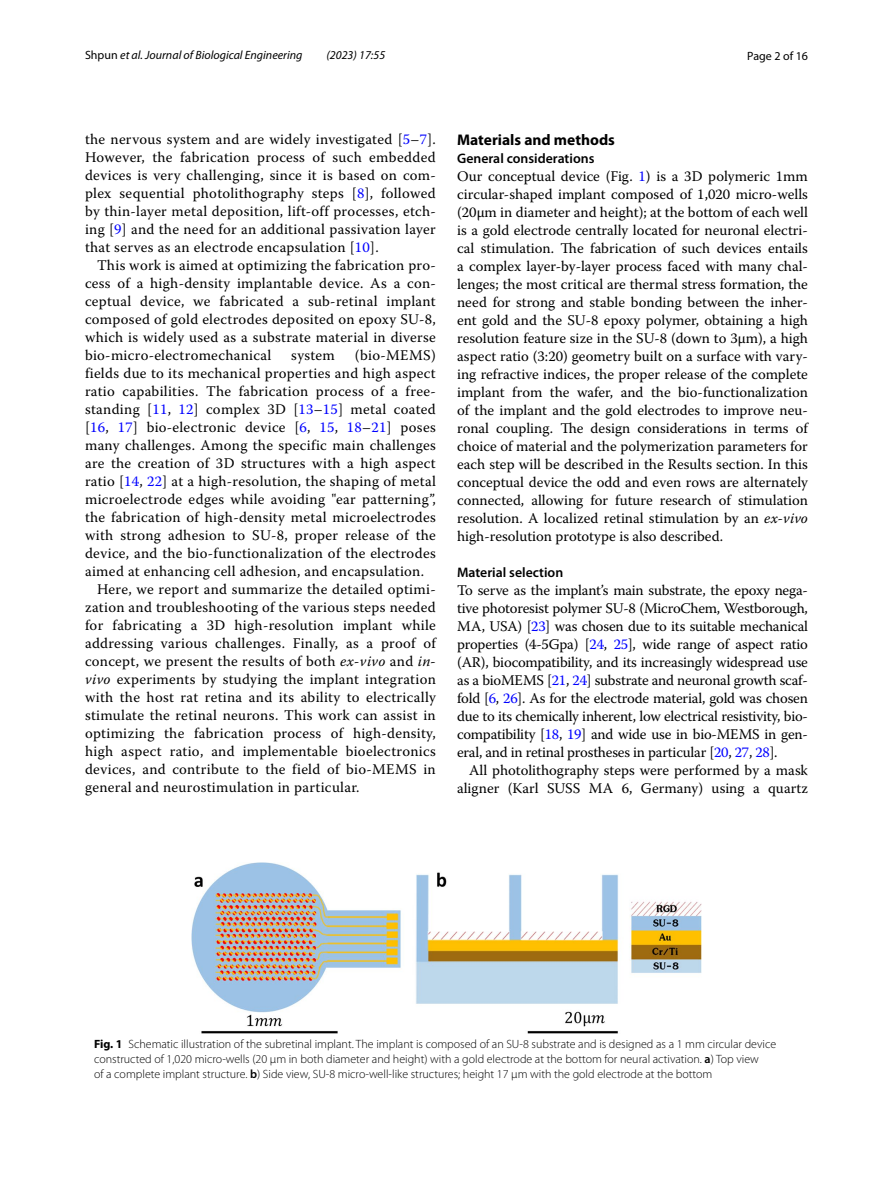
<style>
.page{position:relative;width:893px;height:1187px;background:#fff}
.page>*{position:absolute;margin:0;border:0;box-sizing:border-box;transform-origin:0 0}
.t1{font:700 15.45px "Myriad Pro";color:#000}
.t2{font:14.7px/18px "Warnock Pro";letter-spacing:.02em;color:#000;text-align:justify}
.t3{font:14.7px/18px "Warnock Pro";color:#000;text-align:right}
.t4{font:600 13.8px "Myriad Pro";color:#000}
.t5{font:300 12px/15px "Myriad Pro";color:#000}
.t6{font:italic 12px "Myriad Pro";color:#000}
.t7{font:12px "Myriad Pro";color:#000}
.s1{font-style:normal}
.s2{color:#00f}
.s3{font-style:italic}
.s4{font-weight:700}
.s5{font-weight:600}
</style>
<div class="page">
<img style="left:191px;top:862px;width:511px;height:171px">
<p class="t6" style="left:85px;top:48px;width:219px"><span class="s1">Shpun</span> et al. Journal of Biological Engineering</p>
<p class="t6" style="left:326px;top:48px;width:60px">(2023) 17:55</p>
<p class="t7" style="left:747px;top:48px;width:62px">Page 2 of 16</p>
<p class="t2" style="left:85px;top:130px;width:352px">the nervous system and are widely investigated [<span class="s2">5</span>–<span class="s2">7</span>].<br>However, the fabrication process of such embedded devices is very challenging, since it is based on com&shy;plex sequential photolithography steps [<span class="s2">8</span>], followed by thin-layer metal deposition, lift-off processes, etch&shy;ing [<span class="s2">9</span>] and the need for an additional passivation layer that serves as an electrode encapsulation [<span class="s2">10</span>].</p>
<p class="t2" style="left:85px;top:256px;width:352px;text-indent:12px">This work is aimed at optimizing the fabrication pro&shy;cess of a high-density implantable device. As a con&shy;ceptual device, we fabricated a sub-retinal implant composed of gold electrodes deposited on epoxy SU-8, which is widely used as a substrate material in diverse bio-micro-electromechanical</p>
<p class="t2" style="left:291px;top:346px;width:45px">system</p>
<p class="t2" style="left:355px;top:346px;width:82px">(bio-MEMS)</p>
<p class="t2" style="left:85px;top:364px;width:352px">fields due to its mechanical properties and high aspect</p>
<p class="t2" style="left:85px;top:382px;width:352px">ratio capabilities. The fabrication process of a free-</p>
<p class="t2" style="left:85px;top:400px;width:352px">standing [<span class="s2">11</span>, <span class="s2">12</span>] complex 3D [<span class="s2">13</span>–<span class="s2">15</span>] metal coated</p>
<p class="t2" style="left:85px;top:418px;width:352px">[<span class="s2">16</span>, <span class="s2">17</span>] bio-electronic device [<span class="s2">6</span>, <span class="s2">15</span>, <span class="s2">18</span>–<span class="s2">21</span>] poses</p>
<p class="t2" style="left:85px;top:436px;width:352px">many challenges. Among the specific main challenges</p>
<p class="t2" style="left:85px;top:454px;width:352px">are the creation of 3D structures with a high aspect</p>
<p class="t2" style="left:85px;top:472px;width:352px">ratio [<span class="s2">14</span>, <span class="s2">22</span>] at a high-resolution, the shaping of metal</p>
<p class="t2" style="left:85px;top:490px;width:352px">microelectrode edges while avoiding "ear patterning”,</p>
<p class="t2" style="left:85px;top:508px;width:352px">the fabrication of high-density metal microelectrodes</p>
<p class="t2" style="left:85px;top:526px;width:352px">with strong adhesion to SU-8, proper release of the</p>
<p class="t2" style="left:85px;top:544px;width:352px">device, and the bio-functionalization of the electrodes</p>
<p class="t2" style="left:85px;top:561px;width:341px">aimed at enhancing cell adhesion, and encapsulation.</p>
<p class="t2" style="left:97px;top:579px;width:340px">Here, we report and summarize the detailed optimi-</p>
<p class="t2" style="left:85px;top:598px;width:352px">zation and troubleshooting of the various steps needed</p>
<p class="t2" style="left:85px;top:616px;width:352px">for fabricating a 3D high-resolution implant while</p>
<p class="t2" style="left:85px;top:634px;width:352px">addressing various challenges. Finally, as a proof of</p>
<p class="t2" style="left:85px;top:652px;width:352px">concept, we present the results of both <span class="s3">ex-vivo</span> and <span class="s3">in-</span></p>
<p class="t2" style="left:85px;top:670px;width:352px"><span class="s3">vivo</span> experiments by studying the implant integration</p>
<p class="t2" style="left:85px;top:688px;width:352px">with the host rat retina and its ability to electrically</p>
<p class="t2" style="left:85px;top:706px;width:352px">stimulate the retinal neurons. This work can assist in</p>
<p class="t2" style="left:85px;top:724px;width:352px">optimizing the fabrication process of high-density,</p>
<p class="t2" style="left:85px;top:742px;width:352px">high aspect ratio, and implementable bioelectronics</p>
<p class="t2" style="left:85px;top:760px;width:352px">devices, and contribute to the field of bio-MEMS in</p>
<p class="t2" style="left:85px;top:778px;width:276px">general and neurostimulation in particular.</p>
<p class="t1" style="left:457px;top:129px;width:159px">Materials and methods</p>
<p class="t4" style="left:457px;top:149px;width:139px">General considerations</p>
<p class="t2" style="left:457px;top:166px;width:352px">Our conceptual device (Fig. <span class="s2">1</span>) is a 3D polymeric 1mm circular-shaped implant composed of 1,020 micro-wells (20µm in diameter and height); at the bottom of each well is a gold electrode centrally located for neuronal electri&shy;cal stimulation. The fabrication of such devices entails a complex layer-by-layer process faced with many chal&shy;lenges; the most critical are thermal stress formation, the need for strong and stable bonding between the inher&shy;ent gold and the SU-8 epoxy polymer, obtaining a high resolution feature size in the SU-8 (down to 3µm), a high aspect ratio (3:20) geometry built on a surface with vary&shy;ing refractive indices, the proper release of the complete implant from the wafer, and the bio-functionalization of the implant and the gold electrodes to improve neu&shy;ronal coupling. The design considerations in terms of choice of material and the polymerization parameters for each step will be described in the Results section. In this conceptual device the odd and even rows are alternately connected, allowing for future research of stimulation resolution. A localized retinal stimulation by an <span class="s3">ex-vivo </span>high-resolution prototype is also described.</p>
<p class="t4" style="left:457px;top:563px;width:108px">Material selection</p>
<p class="t2" style="left:457px;top:580px;width:352px">To serve as the implant’s main substrate, the epoxy nega&shy;tive photoresist polymer SU-8 (MicroChem, Westborough, MA, USA) [<span class="s2">23</span>] was chosen due to its suitable mechanical properties (4-5Gpa) [<span class="s2">24</span>, <span class="s2">25</span>], wide range of aspect ratio (AR), biocompatibility, and its increasingly widespread use as a bioMEMS [<span class="s2">21</span>, <span class="s2">24</span>] substrate and neuronal growth scaf&shy;fold [<span class="s2">6</span>, <span class="s2">26</span>]. As for the electrode material, gold was chosen due to its chemically inherent, low electrical resistivity, bio&shy;compatibility [<span class="s2">18</span>, <span class="s2">19</span>] and wide use in bio-MEMS in gen&shy;eral, and in retinal prostheses in particular [<span class="s2">20</span>, <span class="s2">27</span>, <span class="s2">28</span>].</p>
<p class="t3" style="left:457px;top:760px;width:352px">All photolithography steps were performed by a mask aligner (Karl SUSS MA 6, Germany) using a quartz</p>
<p class="t5" style="left:94px;top:1037px;width:684px"><span class="s4">Fig. 1</span> Schematic illustration of the subretinal implant. The implant is composed of an SU-8 substrate and is designed as a 1 mm circular device constructed of 1,020 micro-wells (20 µm in both diameter and height) with a gold electrode at the bottom for neural activation. <span class="s5">a</span>) Top view<br>of a complete implant structure. <span class="s5">b</span>) Side view, SU-8 micro-well-like structures; height 17 µm with the gold electrode at the bottom</p>
</div>
